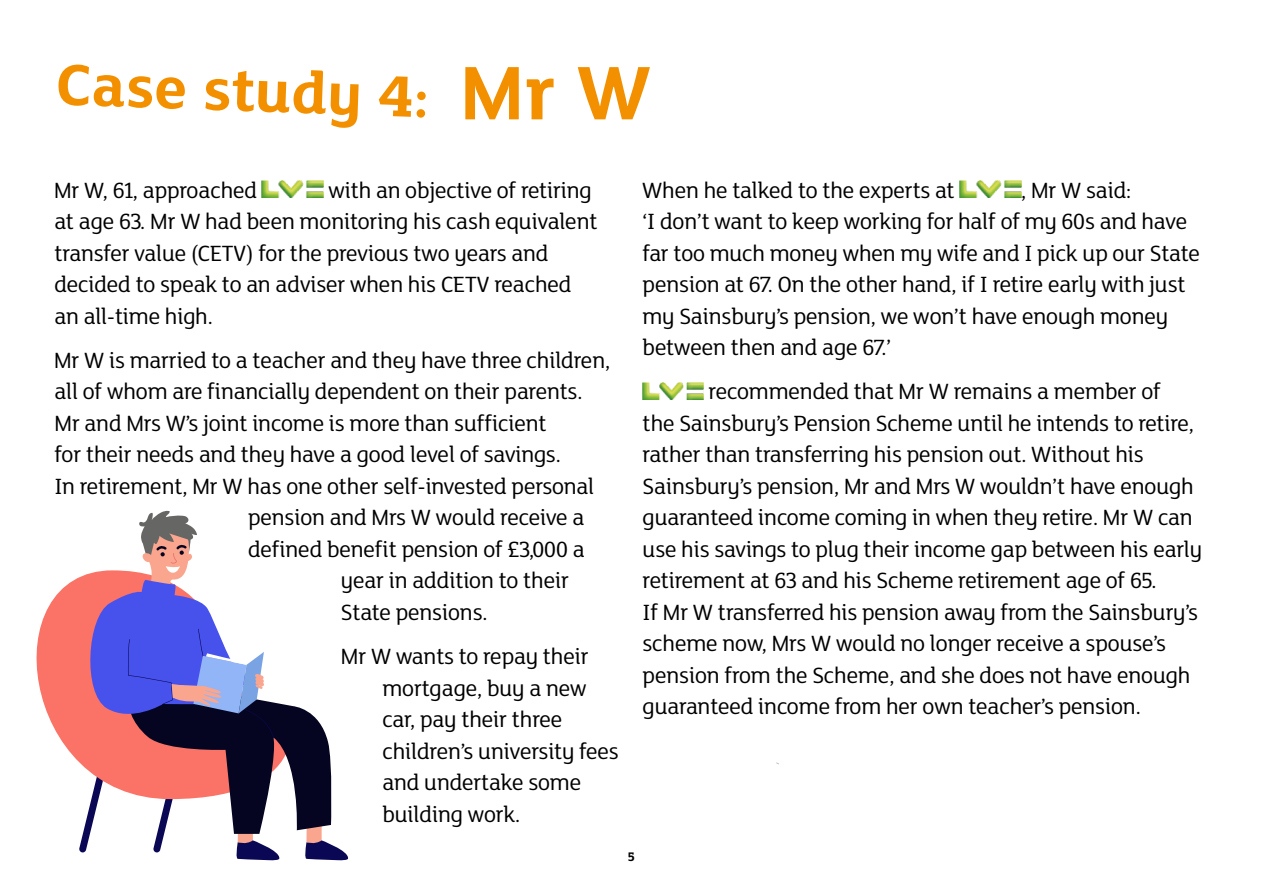
<style>
.page{position:relative;width:1263px;height:893px;background:#fff}
.page>*{position:absolute;margin:0;border:0;box-sizing:border-box;transform-origin:0 0}
.t1{font:700 82.5px "Mary Ann";color:#f39000}
.t2{font:700 63px "Mary Ann";color:#f39000}
.t3{font:24px/31.5px "Mary Ann";color:#000}
.t4{font:700 13.5px "Mary Ann";color:#000}
</style>
<div class="page">
<img style="left:959px;top:181px;width:62px;height:17px">
<img style="left:642px;top:383px;width:62px;height:16px">
<img style="left:262px;top:181px;width:62px;height:17px">
<svg style="left:36px;top:577px;width:43px;height:185px;fill:#fa7366"></svg>
<svg style="left:79px;top:510px;width:269px;height:351px"></svg>
<h2 class="t2" style="left:58px;top:40px;width:374px;rotate:2deg">Case study 4:</h2>
<h1 class="t1" style="left:460px;top:36px;width:192px">Mr W</h1>
<p class="t3" style="left:55px;top:174px;width:544px;text-indent:274px">with an objective of retiring at age 63. Mr W had been monitoring his cash equivalent transfer value (CETV) for the previous two years and decided to speak to an adviser when his CETV reached an all-time high.</p>
<p class="t3" style="left:54px;top:344px;width:558px">Mr W is married to a teacher and they have three children,</p>
<p class="t3" style="left:55px;top:375px;width:529px">all of whom are financially dependent on their parents.</p>
<p class="t3" style="left:55px;top:407px;width:494px">Mr and Mrs W’s joint income is more than sufficient</p>
<p class="t3" style="left:55px;top:438px;width:508px">for their needs and they have a good level of savings.</p>
<p class="t3" style="left:55px;top:470px;width:541px">In retirement, Mr W has one other self-invested personal</p>
<p class="t3" style="left:248px;top:501px;width:338px">pension and Mrs W would receive a</p>
<p class="t3" style="left:248px;top:533px;width:338px">defined benefit pension of £3,000 a</p>
<p class="t3" style="left:341px;top:564px;width:229px">year in addition to their</p>
<p class="t3" style="left:341px;top:596px;width:148px">State pensions.</p>
<p class="t3" style="left:382px;top:640px;width:238px;text-indent:-41px">Mr W wants to repay their mortgage, buy a new car, pay their three children’s university fees and undertake some building work.</p>
<p class="t3" style="left:54px;top:173px;width:205px">Mr W, 61, approached</p>
<p class="t3" style="left:642px;top:174px;width:314px">When he talked to the experts at</p>
<p class="t3" style="left:643px;top:174px;width:559px;text-indent:378px">, Mr W said:<br>‘I don’t want to keep working for half of my 60s and have far too much money when my wife and I pick up our State pension at 67. On the other hand, if I retire early with just my Sainsbury’s pension, we won’t have enough money between then and age 67.’</p>
<p class="t3" style="left:643px;top:375px;width:561px;text-indent:66px">recommended that Mr W remains a member of<br>the Sainsbury’s Pension Scheme until he intends to retire, rather than transferring his pension out. Without his Sainsbury’s pension, Mr and Mrs W wouldn’t have enough guaranteed income coming in when they retire. Mr W can use his savings to plug their income gap between his early retirement at 63 and his Scheme retirement age of 65.<br>If Mr W transferred his pension away from the Sainsbury’s scheme now, Mrs W would no longer receive a spouse’s pension from the Scheme, and she does not have enough guaranteed income from her own teacher’s pension.</p>
<p class="t4" style="left:628px;top:847px;width:8px">5</p>
</div>
